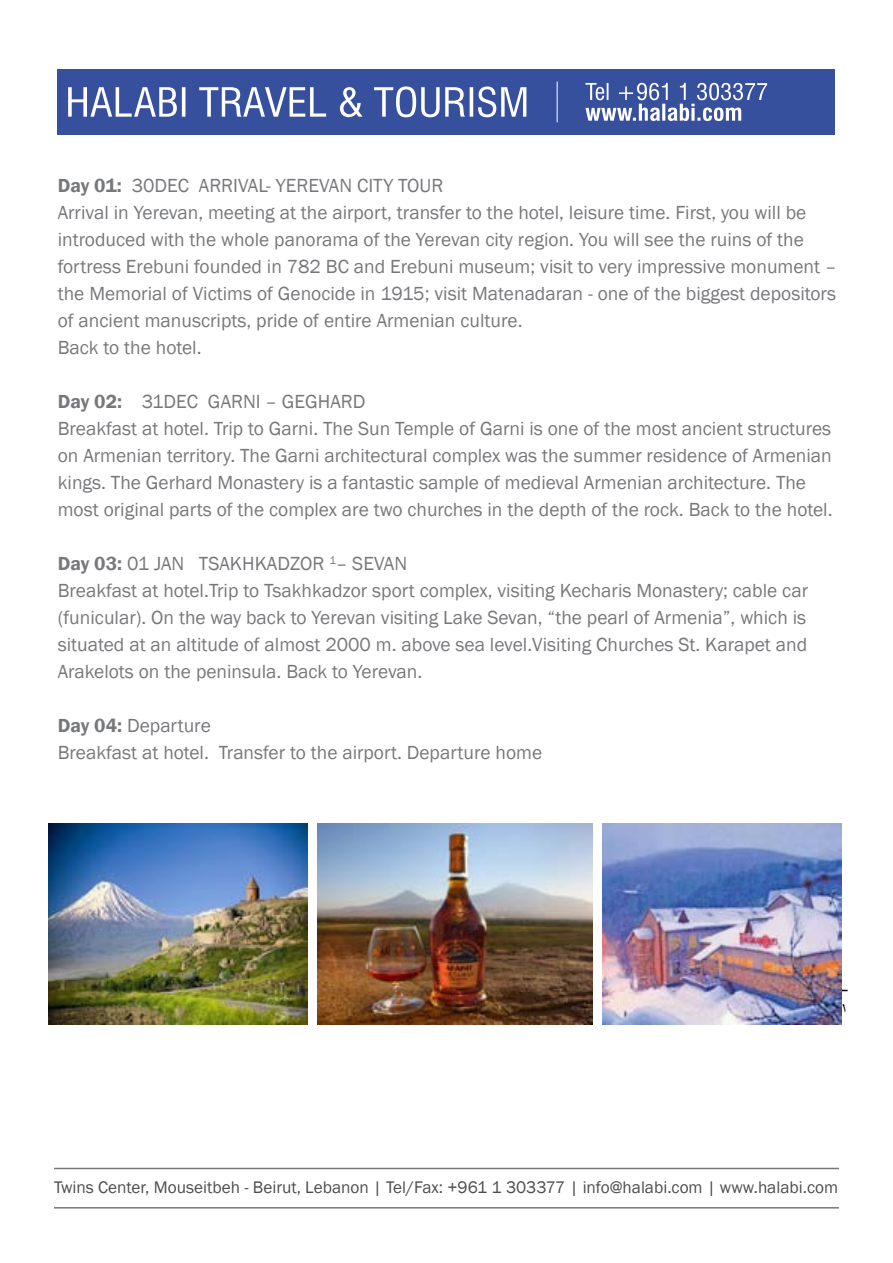
<style>
.page{position:relative;width:893px;height:1263px;background:#fff}
.page>*{position:absolute;margin:0;border:0;box-sizing:border-box;transform-origin:0 0}
.t1{font:19.5px/27px "Franklin Gothic";color:#77787b}
.t2{font:18px "Adobe Arabic";color:#000}
.t3{font:17.25px "Franklin Gothic";color:#4d4d4f}
.s1{font-weight:600}
</style>
<div class="page">
<hr style="left:54px;top:1168px;width:785px;height:1px;background:#77787b">
<hr style="left:54px;top:1207px;width:785px;height:1px;background:#77787b">
<div style="left:58px;top:69px;width:777px;height:65px;background:#36509d"></div>
<svg style="left:585px;top:82px;width:183px;height:39px"></svg>
<hr style="left:557px;top:82px;width:1px;height:40px;background:#fff">
<svg style="left:68px;top:86px;width:459px;height:31px"></svg>
<hr style="left:740px;top:990px;width:108px;height:1px;background:#000">
<img style="left:317px;top:824px;width:275px;height:201px">
<img style="left:48px;top:824px;width:260px;height:201px">
<img style="left:603px;top:824px;width:239px;height:201px">
<p class="t1" style="left:58px;top:173px;width:780px"><span class="s1">Day 01:</span> 30DEC ARRIVAL- YEREVAN CITY TOUR<br>Arrival in Yerevan, meeting at the airport, transfer to the hotel, leisure time. First, you will be introduced with the whole panorama of the Yerevan city region. You will see the ruins of the fortress Erebuni founded in 782 BC and Erebuni museum; visit to very impressive monument – the Memorial of Victims of Genocide in 1915; visit Matenadaran - one of the biggest depositors of ancient manuscripts, pride of entire Armenian culture.<br>Back to the hotel.</p>
<p class="t1" style="left:58px;top:389px;width:776px"><span class="s1">Day 02:</span> 31DEC GARNI – GEGHARD<br>Breakfast at hotel. Trip to Garni. The Sun Temple of Garni is one of the most ancient structures on Armenian territory. The Garni architectural complex was the summer residence of Armenian kings. The Gerhard Monastery is a fantastic sample of medieval Armenian architecture. The most original parts of the complex are two churches in the depth of the rock. Back to the hotel.</p>
<p class="t1" style="left:58px;top:551px;width:752px"><span class="s1">Day 03:</span> 01 JAN TSAKHKADZOR <sup>1</sup>– SEVAN<br>Breakfast at hotel.Trip to Tsakhkadzor sport complex, visiting Kecharis Monastery; cable car (funicular). On the way back to Yerevan visiting Lake Sevan, “the pearl of Armenia”, which is situated at an altitude of almost 2000 m. above sea level.Visiting Churches St. Karapet and Arakelots on the peninsula. Back to Yerevan.</p>
<p class="t1" style="left:58px;top:713px;width:486px"><span class="s1">Day 04:</span> Departure<br>Breakfast at hotel. Transfer to the airport. Departure home</p>
<p class="t2" style="left:841px;top:995px;width:8px">1</p>
<p class="t3" style="left:54px;top:1177px;width:786px">Twins Center, Mouseitbeh - Beirut, Lebanon | Tel/Fax: +961 1 303377 | info@halabi.com | www.halabi.com</p>
</div>
